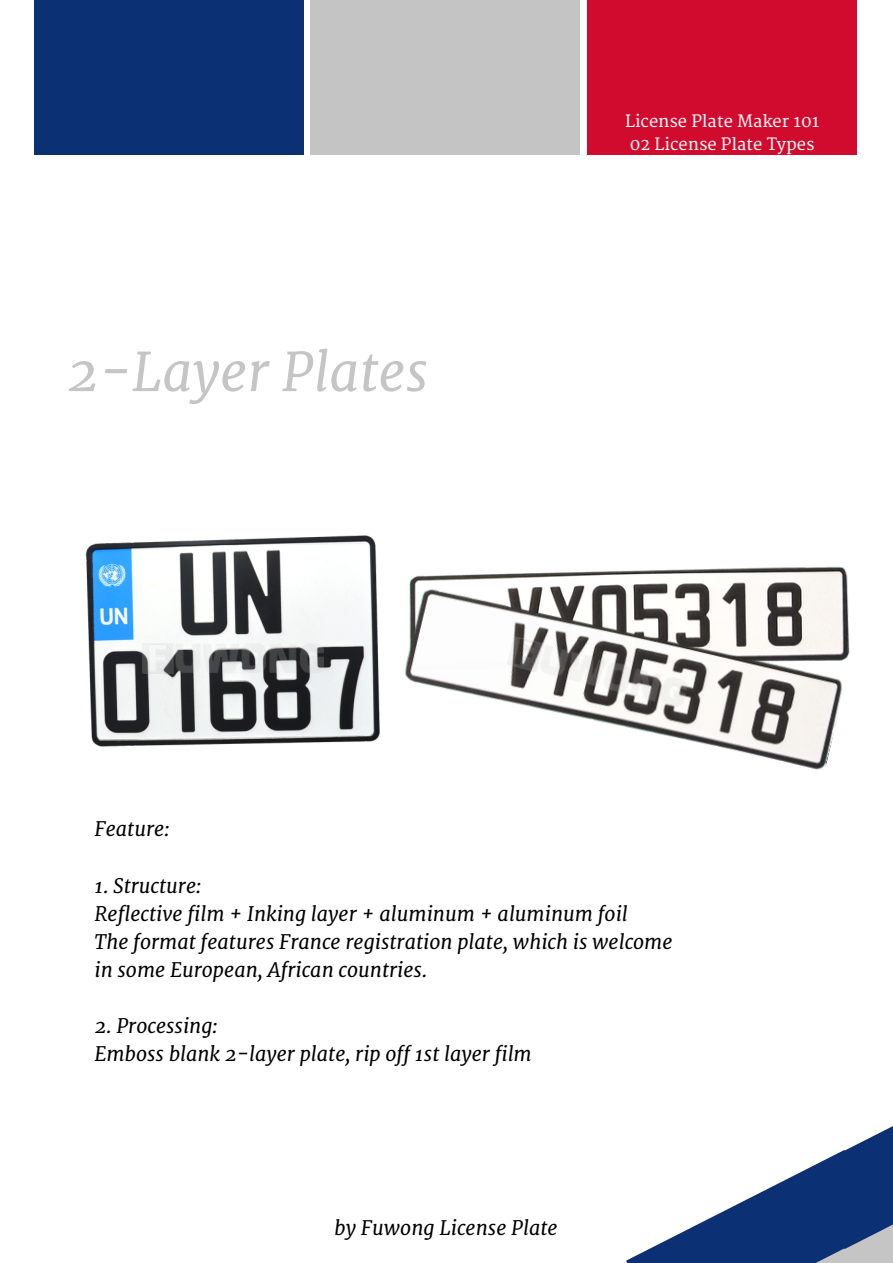
<style>
.page{position:relative;width:893px;height:1263px;background:#fff}
.page>*{position:absolute;margin:0;border:0;box-sizing:border-box;transform-origin:0 0}
.t1{font:italic 52.95px "Merriweather";color:#c5c5c5}
.t2{font:italic 19.8px/28px "Merriweather";color:#000}
.t3{font:16.5px/23.5px "Merriweather";color:#fff}
</style>
<div class="page">
<div style="left:34px;top:0;width:270px;height:155px;background:#0b3074"></div>
<div style="left:310px;top:0;width:270px;height:155px;background:#c4c4c4"></div>
<div style="left:587px;top:0;width:269px;height:155px;background:#d10b2e"></div>
<img style="left:85px;top:535px;width:295px;height:212px">
<svg style="left:626px;top:1126px;width:266px;height:136px"></svg>
<img style="left:626px;top:566px;width:223px;height:93px">
<img style="left:405px;top:571px;width:441px;height:199px">
<img style="left:507px;top:636px;width:181px;height:73px">
<img style="left:143px;top:643px;width:181px;height:30px">
<h1 class="t1" style="left:67px;top:339px;width:363px">2-Layer Plates</h1>
<p class="t2" style="left:94px;top:815px;width:76px">Feature:</p>
<p class="t3" style="left:625px;top:110px;width:196px">License Plate Maker 101<br>02 License Plate Types</p>
<p class="t2" style="left:94px;top:871px;width:579px">1. Structure:<br>Reflective film + Inking layer + aluminum + aluminum foil<br>The format features France registration plate, which is welcome in some European, African countries.</p>
<p class="t2" style="left:94px;top:1012px;width:439px">2. Processing:<br>Emboss blank 2-layer plate, rip off 1st layer film</p>
<p class="t2" style="left:334px;top:1214px;width:225px">by Fuwong License Plate</p>
</div>
